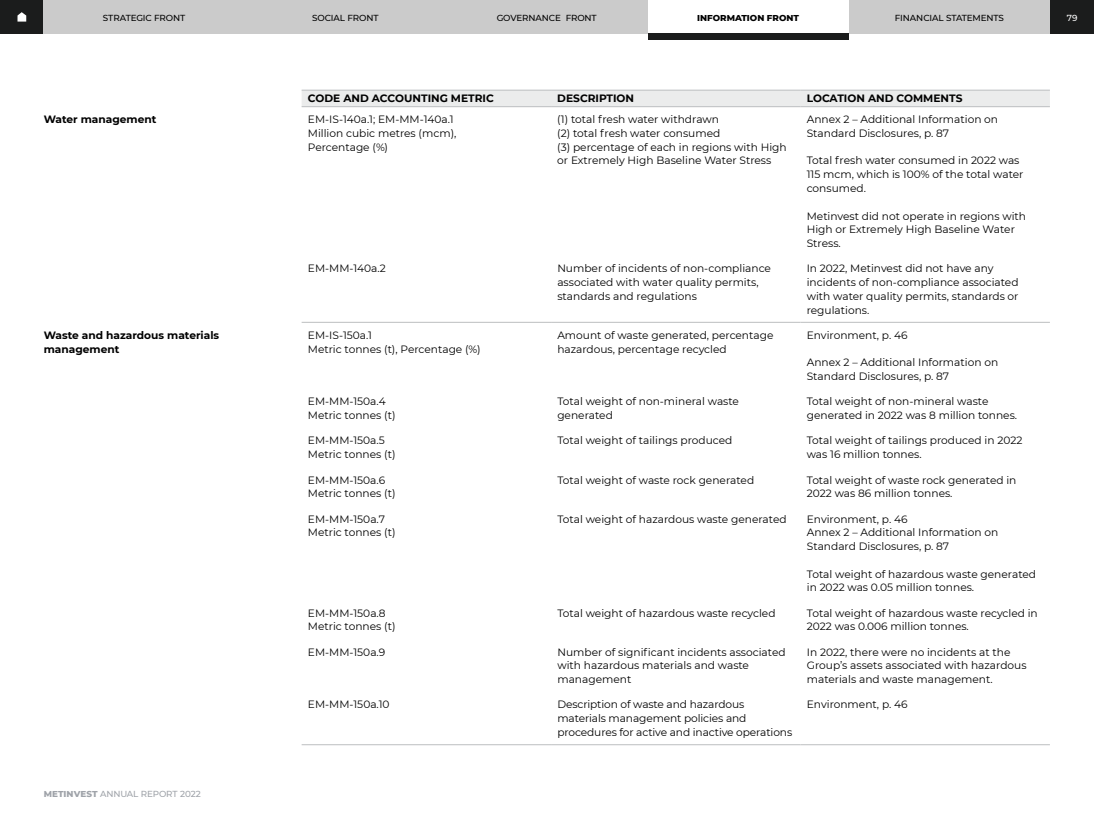
<style>
.page{position:relative;width:1094px;height:819px;background:#fff}
.page>*{position:absolute;margin:0;border:0;box-sizing:border-box;transform-origin:0 0}
.t1{font:10.62px/13.8px "Montserrat";color:#000}
.t2{font:700 10.62px/13.8px "Montserrat";color:#000}
.t3{font:500 8.75px "Montserrat";letter-spacing:-.01em;color:#000}
.t4{font:500 8.75px "Montserrat";letter-spacing:-.01em;color:#9fa3a9}
.t5{font:800 8.75px "Montserrat";color:#000}
.t6{font:500 8.75px "Montserrat";color:#fff}
.s1{font-weight:800}
</style>
<div class="page">
<div style="left:302px;top:91px;width:748px;height:15px;background:#ebecec"></div>
<hr style="left:302px;top:90px;width:249px;height:1px;background:#bcbec0">
<hr style="left:551px;top:90px;width:249px;height:1px;background:#bcbec0">
<hr style="left:800px;top:90px;width:250px;height:1px;background:#bcbec0">
<hr style="left:302px;top:106px;width:249px;height:1px;background:#bcbec0">
<hr style="left:551px;top:106px;width:249px;height:1px;background:#bcbec0">
<hr style="left:800px;top:106px;width:250px;height:1px;background:#bcbec0">
<hr style="left:302px;top:744px;width:249px;height:1px;background:#bcbec0">
<hr style="left:551px;top:744px;width:249px;height:1px;background:#bcbec0">
<hr style="left:800px;top:744px;width:250px;height:1px;background:#bcbec0">
<hr style="left:302px;top:322px;width:249px;height:1px;background:#bcbec0">
<hr style="left:551px;top:322px;width:249px;height:1px;background:#bcbec0">
<hr style="left:800px;top:322px;width:250px;height:1px;background:#bcbec0">
<div style="left:1050px;top:0;width:44px;height:34px;background:#1b1c1c"></div>
<div style="left:0;top:0;width:44px;height:34px;background:#1b1c1c"></div>
<div style="left:44px;top:0;width:1006px;height:34px;background:#cbcbcb"></div>
<div style="left:648px;top:0;width:200px;height:34px;background:#fff"></div>
<div style="left:648px;top:34px;width:200px;height:6px;background:#1b1c1c"></div>
<svg style="left:18px;top:12px;width:8px;height:10px"></svg>
<p class="t3" style="left:103px;top:12px;width:84px">STRATEGIC FRONT</p>
<p class="t3" style="left:312px;top:12px;width:68px">SOCIAL FRONT</p>
<p class="t3" style="left:497px;top:12px;width:102px">GOVERNANCE FRONT</p>
<p class="t5" style="left:697px;top:11px;width:103px">INFORMATION FRONT</p>
<p class="t3" style="left:895px;top:12px;width:111px">FINANCIAL STATEMENTS</p>
<p class="t6" style="left:1067px;top:12px;width:12px">79</p>
<p class="t2" style="left:308px;top:91px;width:187px">CODE AND ACCOUNTING METRIC</p>
<p class="t2" style="left:557px;top:91px;width:78px">DESCRIPTION</p>
<p class="t2" style="left:807px;top:91px;width:157px">LOCATION AND COMMENTS</p>
<p class="t2" style="left:44px;top:112px;width:114px">Water management</p>
<p class="t1" style="left:308px;top:112px;width:150px">EM-IS-140a.1; EM-MM-140a.1<br>Million cubic metres (mсm),<br>Percentage (%)</p>
<p class="t1" style="left:557px;top:112px;width:231px">(1) total fresh water withdrawn<br>(2) total fresh water consumed<br>(3) percentage of each in regions with High or Extremely High Baseline Water Stress</p>
<p class="t1" style="left:807px;top:112px;width:193px">Annex 2 – Additional Information on<br>Standard Disclosures, p. 87</p>
<p class="t1" style="left:807px;top:153px;width:218px">Total fresh water consumed in 2022 was<br>115 mcm, which is 100% of the total water consumed.</p>
<p class="t1" style="left:807px;top:208px;width:221px">Metinvest did not operate in regions with<br>High or Extremely High Baseline Water<br>Stress.</p>
<p class="t1" style="left:308px;top:261px;width:80px">EM-MM-140a.2</p>
<p class="t1" style="left:557px;top:261px;width:215px">Number of incidents of non-compliance associated with water quality permits, standards and regulations</p>
<p class="t1" style="left:807px;top:261px;width:213px">In 2022, Metinvest did not have any incidents of non-compliance associated with water quality permits, standards or regulations.</p>
<p class="t2" style="left:44px;top:328px;width:177px">Waste and hazardous materials management</p>
<p class="t1" style="left:308px;top:328px;width:174px">EM-IS-150a.1<br>Metric tonnes (t), Percentage (%)</p>
<p class="t1" style="left:557px;top:328px;width:218px">Amount of waste generated, percentage hazardous, percentage recycled</p>
<p class="t1" style="left:807px;top:328px;width:102px">Environment, p. 46</p>
<p class="t1" style="left:807px;top:355px;width:193px">Annex 2 – Additional Information on<br>Standard Disclosures, p. 87</p>
<p class="t1" style="left:308px;top:394px;width:89px">EM-MM-150a.4<br>Metric tonnes (t)</p>
<p class="t1" style="left:557px;top:394px;width:183px">Total weight of non-mineral waste generated</p>
<p class="t1" style="left:807px;top:394px;width:212px">Total weight of non-mineral waste generated in 2022 was 8 million tonnes.</p>
<p class="t1" style="left:308px;top:433px;width:89px">EM-MM-150a.5<br>Metric tonnes (t)</p>
<p class="t1" style="left:557px;top:433px;width:176px">Total weight of tailings produced</p>
<p class="t1" style="left:807px;top:433px;width:217px">Total weight of tailings produced in 2022 was 16 million tonnes.</p>
<p class="t1" style="left:308px;top:472px;width:89px">EM-MM-150a.6<br>Metric tonnes (t)</p>
<p class="t1" style="left:557px;top:472px;width:198px">Total weight of waste rock generated</p>
<p class="t1" style="left:807px;top:472px;width:211px">Total weight of waste rock generated in<br>2022 was 86 million tonnes.</p>
<p class="t1" style="left:308px;top:511px;width:89px">EM-MM-150a.7<br>Metric tonnes (t)</p>
<p class="t1" style="left:557px;top:511px;width:231px">Total weight of hazardous waste generated</p>
<p class="t1" style="left:807px;top:511px;width:193px">Environment, p. 46<br>Annex 2 – Additional Information on<br>Standard Disclosures, p. 87</p>
<p class="t1" style="left:807px;top:566px;width:231px">Total weight of hazardous waste generated in 2022 was 0.05 million tonnes.</p>
<p class="t1" style="left:308px;top:605px;width:89px">EM-MM-150a.8<br>Metric tonnes (t)</p>
<p class="t1" style="left:557px;top:605px;width:220px">Total weight of hazardous waste recycled</p>
<p class="t1" style="left:807px;top:605px;width:232px">Total weight of hazardous waste recycled in<br>2022 was 0.006 million tonnes.</p>
<p class="t1" style="left:308px;top:644px;width:79px">EM-MM-150a.9</p>
<p class="t1" style="left:557px;top:644px;width:230px">Number of significant incidents associated with hazardous materials and waste management</p>
<p class="t1" style="left:807px;top:644px;width:221px">In 2022, there were no incidents at the<br>Group’s assets associated with hazardous materials and waste management.</p>
<p class="t1" style="left:308px;top:697px;width:83px">EM-MM-150a.10</p>
<p class="t1" style="left:557px;top:697px;width:236px">Description of waste and hazardous materials management policies and procedures for active and inactive operations</p>
<p class="t1" style="left:807px;top:697px;width:102px">Environment, p. 46</p>
<p class="t4" style="left:44px;top:788px;width:159px"><span class="s1">METINVEST</span> ANNUAL REPORT 2022</p>
</div>
